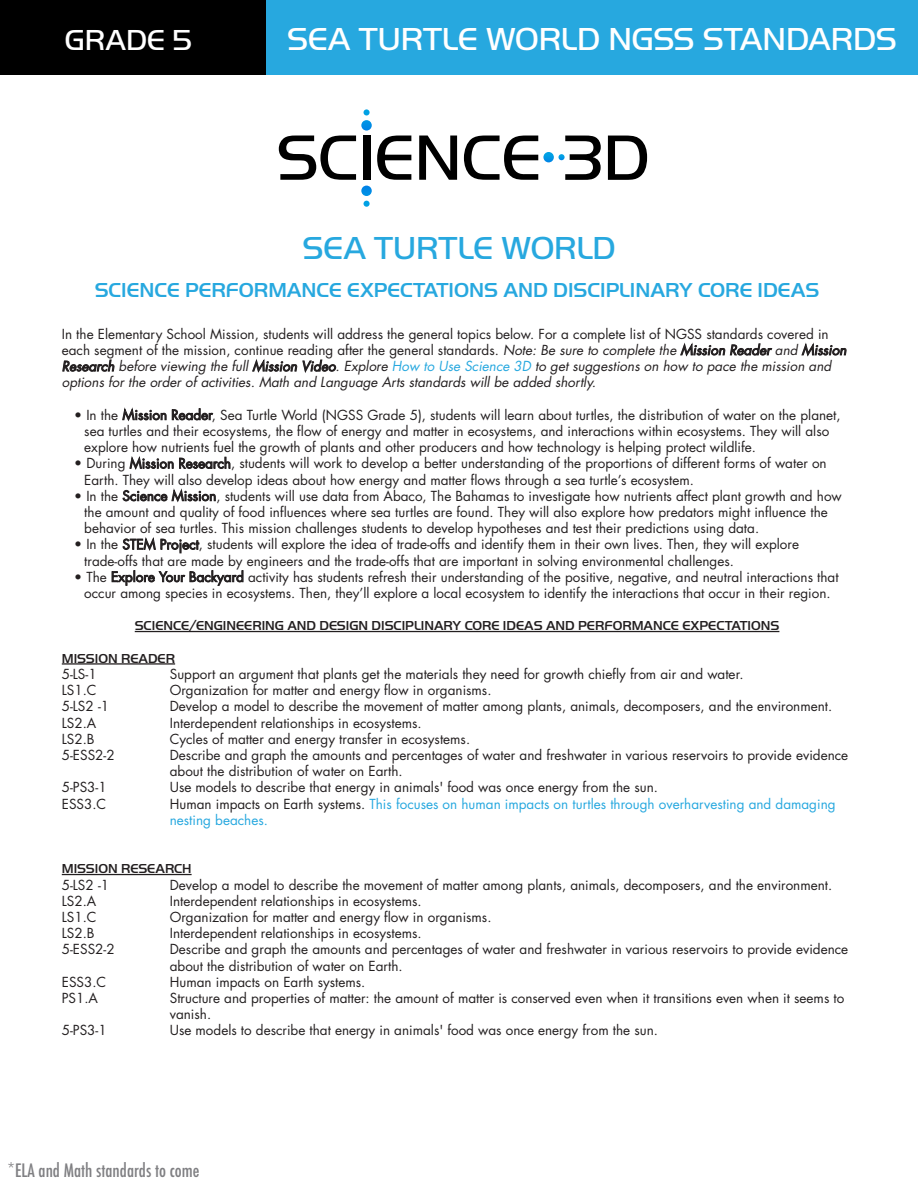
<style>
.page{position:relative;width:918px;height:1188px;background:#fff}
.page>*{position:absolute;margin:0;border:0;box-sizing:border-box;transform-origin:0 0}
.t1{font:300 33px "Handel Got D";color:#fff}
.t2{font:300 33px "Handel Got D";color:#27a8df}
.t3{font:300 30px "Handel Got D";color:#fff}
.t4{font:500 21px "Handel Got D";color:#27a8df}
.t5{font:500 condensed 18px "Futura";color:#808083}
.t6{font:13.5px/16.2px "Futura Std";color:#231f20}
.t7{font:italic 13.5px/16.2px "Futura Std";color:#231f20}
.t8{font:13.5px/16.2px "Futura Std";color:#27a8df}
.t9{font:500 13.5px "Handel Got D";color:#231f20}
.s1{font-style:normal}
.s2{color:#27a8df}
.s3{color:#231f20}
</style>
<div class="page">
<div style="left:264px;top:0;width:654px;height:75px;background:#27a8df"></div>
<div style="left:0;top:0;width:265px;height:75px;background:#000"></div>
<svg style="left:361px;top:186px;width:11px;height:21px"></svg>
<svg style="left:279px;top:109px;width:132px;height:71px"></svg>
<svg style="left:419px;top:136px;width:38px;height:44px"></svg>
<svg style="left:464px;top:136px;width:137px;height:44px"></svg>
<svg style="left:608px;top:136px;width:39px;height:44px"></svg>
<svg style="left:680px;top:342px;width:92px;height:14px"></svg>
<svg style="left:802px;top:342px;width:44px;height:14px"></svg>
<svg style="left:62px;top:360px;width:52px;height:12px"></svg>
<svg style="left:252px;top:359px;width:84px;height:14px"></svg>
<svg style="left:122px;top:408px;width:44px;height:13px"></svg>
<svg style="left:172px;top:408px;width:41px;height:12px"></svg>
<svg style="left:130px;top:456px;width:100px;height:14px"></svg>
<svg style="left:123px;top:489px;width:93px;height:13px"></svg>
<svg style="left:123px;top:537px;width:76px;height:16px"></svg>
<svg style="left:112px;top:570px;width:131px;height:16px"></svg>
<hr style="left:135px;top:631px;width:644px;height:1px;background:#231f20">
<hr style="left:62px;top:663px;width:113px;height:2px;background:#231f20">
<hr style="left:62px;top:874px;width:130px;height:1px;background:#231f20">
<h2 class="t3" style="left:65px;top:23px;width:129px">GRADE 5</h2>
<h1 class="t1" style="left:287px;top:20px;width:612px">SEA TURTLE WORLD NGSS STANDARDS</h1>
<h1 class="t2" style="left:302px;top:229px;width:315px">SEA TURTLE WORLD</h1>
<h3 class="t4" style="left:95px;top:278px;width:726px">SCIENCE PERFORMANCE EXPECTATIONS AND DISCIPLINARY CORE IDEAS</h3>
<p class="t7" style="left:62px;top:326px;width:786px"><span class="s1">In the Elementary School Mission, students will address the general topics below. For a complete list of NGSS standards covered in each segment of the mission, continue reading after the general standards.</span> Note: Be sure to complete the Mission Reader and Mission Research before viewing the full Mission Video. Explore <span class="s2">How to Use Science 3D</span> to get suggestions on how to pace the mission and options for the order of activities. Math and Language Arts standards will be added shortly.</p>
<p class="t6" style="left:84px;top:407px;width:758px;text-indent:-10px">• In the Mission Reader, Sea Turtle World (NGSS Grade 5), students will learn about turtles, the distribution of water on the planet, sea turtles and their ecosystems, the flow of energy and matter in ecosystems, and interactions within ecosystems. They will also explore how nutrients fuel the growth of plants and other producers and how technology is helping protect wildlife.</p>
<p class="t6" style="left:84px;top:455px;width:744px;text-indent:-10px">• During Mission Research, students will work to develop a better understanding of the proportions of different forms of water on<br>Earth. They will also develop ideas about how energy and matter flows through a sea turtle’s ecosystem.</p>
<p class="t6" style="left:84px;top:488px;width:759px;text-indent:-10px">• In the Science Mission, students will use data from Abaco, The Bahamas to investigate how nutrients affect plant growth and how the amount and quality of food influences where sea turtles are found. They will also explore how predators might influence the behavior of sea turtles. This mission challenges students to develop hypotheses and test their predictions using data.</p>
<p class="t6" style="left:84px;top:536px;width:716px;text-indent:-10px">• In the STEM Project, students will explore the idea of trade-offs and identify them in their own lives. Then, they will explore trade-offs that are made by engineers and the trade-offs that are important in solving environmental challenges.</p>
<p class="t6" style="left:74px;top:569px;width:766px;text-align:center">• The Explore Your Backyard activity has students refresh their understanding of the positive, negative, and neutral interactions that occur among species in ecosystems. Then, they’ll explore a local ecosystem to identify the interactions that occur in their region.</p>
<p class="t9" style="left:135px;top:618px;width:646px">SCIENCE/ENGINEERING AND DESIGN DISCIPLINARY CORE IDEAS AND PERFORMANCE EXPECTATIONS</p>
<p class="t9" style="left:62px;top:651px;width:115px">MISSION READER</p>
<p class="t6" style="left:62px;top:666px;width:36px">5-LS-1</p>
<p class="t6" style="left:170px;top:666px;width:575px">Support an argument that plants get the materials they need for growth chiefly from air and water.</p>
<p class="t6" style="left:62px;top:682px;width:36px">LS1.C</p>
<p class="t6" style="left:170px;top:682px;width:323px">Organization for matter and energy flow in organisms.</p>
<p class="t6" style="left:62px;top:698px;width:49px">5-LS2 -1</p>
<p class="t6" style="left:170px;top:698px;width:664px">Develop a model to describe the movement of matter among plants, animals, decomposers, and the environment.</p>
<p class="t6" style="left:62px;top:715px;width:36px">LS2.A</p>
<p class="t6" style="left:170px;top:715px;width:253px">Interdependent relationships in ecosystems.</p>
<p class="t6" style="left:62px;top:731px;width:34px">LS2.B</p>
<p class="t6" style="left:170px;top:731px;width:302px">Cycles of matter and energy transfer in ecosystems.</p>
<p class="t6" style="left:62px;top:747px;width:54px">5-ESS2-2</p>
<p class="t6" style="left:170px;top:747px;width:680px">Describe and graph the amounts and percentages of water and freshwater in various reservoirs to provide evidence about the distribution of water on Earth.</p>
<p class="t6" style="left:62px;top:779px;width:46px">5-PS3-1</p>
<p class="t6" style="left:170px;top:779px;width:490px">Use models to describe that energy in animals' food was once energy from the sun.</p>
<p class="t6" style="left:62px;top:796px;width:46px">ESS3.C</p>
<p class="t8" style="left:170px;top:796px;width:667px"><span class="s3">Human impacts on Earth systems.</span> This focuses on human impacts on turtles through overharvesting and damaging nesting beaches.</p>
<p class="t9" style="left:62px;top:861px;width:131px">MISSION RESEARCH</p>
<p class="t6" style="left:62px;top:877px;width:49px">5-LS2 -1</p>
<p class="t6" style="left:170px;top:877px;width:664px">Develop a model to describe the movement of matter among plants, animals, decomposers, and the environment.</p>
<p class="t6" style="left:62px;top:893px;width:36px">LS2.A</p>
<p class="t6" style="left:170px;top:893px;width:253px">Interdependent relationships in ecosystems.</p>
<p class="t6" style="left:62px;top:909px;width:36px">LS1.C</p>
<p class="t6" style="left:170px;top:909px;width:323px">Organization for matter and energy flow in organisms.</p>
<p class="t6" style="left:62px;top:925px;width:34px">LS2.B</p>
<p class="t6" style="left:170px;top:925px;width:253px">Interdependent relationships in ecosystems.</p>
<p class="t6" style="left:62px;top:941px;width:54px">5-ESS2-2</p>
<p class="t6" style="left:170px;top:941px;width:680px">Describe and graph the amounts and percentages of water and freshwater in various reservoirs to provide evidence about the distribution of water on Earth.</p>
<p class="t6" style="left:62px;top:974px;width:46px">ESS3.C</p>
<p class="t6" style="left:170px;top:974px;width:197px">Human impacts on Earth systems.</p>
<p class="t6" style="left:62px;top:990px;width:38px">PS1.A</p>
<p class="t6" style="left:170px;top:990px;width:676px">Structure and properties of matter: the amount of matter is conserved even when it transitions even when it seems to vanish.</p>
<p class="t6" style="left:62px;top:1022px;width:46px">5-PS3-1</p>
<p class="t6" style="left:170px;top:1022px;width:490px">Use models to describe that energy in animals' food was once energy from the sun.</p>
<h3 class="t5" style="left:8px;top:1159px;width:193px">*ELA and Math standards to come</h3>
</div>
